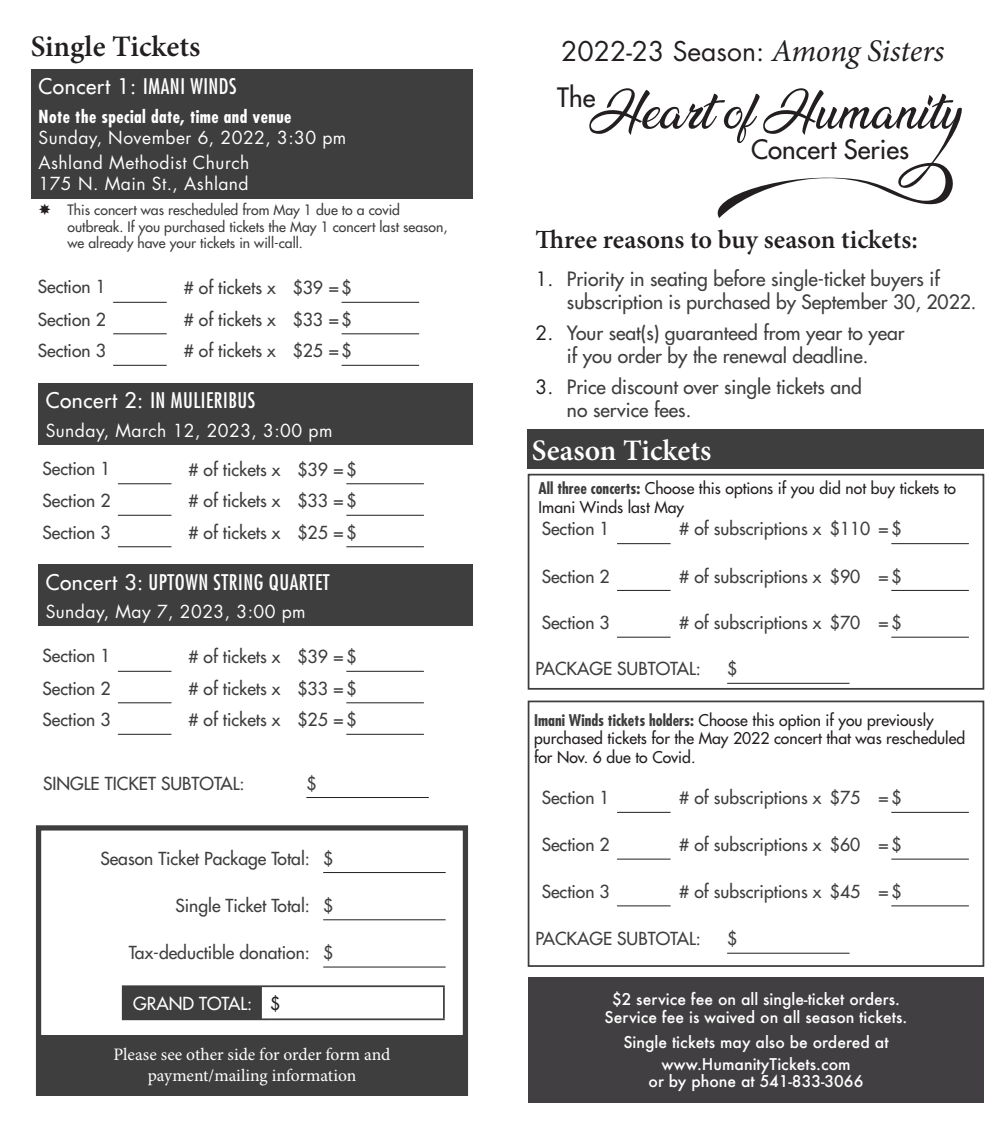
<style>
.page{position:relative;width:1008px;height:1134px;background:#fff}
.page>*{position:absolute;margin:0;border:0;box-sizing:border-box;transform-origin:0 0}
.t1{font:600 29.75px "Minion Pro";color:#231f20}
.t2{font:600 29.75px "Minion Pro";color:#fff}
.t3{font:26.43px "Futura Std";color:#231f20}
.t4{font:600 26.25px "Minion Pro";color:#231f20}
.t5{font:26.07px "Futura";color:#231f20}
.t6{font:condensed 21px "Futura Std";letter-spacing:.025em;color:#fff}
.t7{font:500 19.25px/23.1px "Futura Std";color:#3e3e3f}
.t8{font:500 17.5px "Futura Std";color:#3e3e3f}
.t9{font:17.5px/25px "Futura Std";letter-spacing:.025em;color:#fff}
.t10{font:17.5px/21px "Minion Pro";color:#fff;text-align:center}
.t11{font:700 condensed 17.5px "Futura Std";letter-spacing:.025em;color:#fff}
.t12{font:500 17.5px "Futura Std";color:#fff}
.t13{font:500 15.75px/18.9px "Futura Std";color:#231f20}
.t14{font:500 15.75px/17.5px "Futura";color:#fff;text-align:center}
.t15{font:500 14px/16.8px "Futura Std";color:#3e3e3f}
.s1{font-weight:500;font-stretch:normal}
.s2{color:#231f20}
.s3{font-family:"Minion Pro";font-style:italic;font-size:31.5px}
.s4{font-weight:400;color:#231f20}
.s5{font-weight:700;font-stretch:condensed;color:#3e3e3f}
</style>
<div class="page">
<div style="left:528px;top:474px;width:456px;height:216px;border:2px solid #3e3e3f"></div>
<div style="left:528px;top:701px;width:456px;height:266px;border:2px solid #3e3e3f"></div>
<div style="left:528px;top:429px;width:456px;height:40px;background:#3e3e3f"></div>
<div style="left:528px;top:977px;width:456px;height:125px;background:#413f41"></div>
<svg style="left:589px;top:88px;width:373px;height:130px"></svg>
<hr style="left:617px;top:543px;width:54px;height:1px;background:#231f20">
<hr style="left:617px;top:590px;width:54px;height:1px;background:#231f20">
<hr style="left:617px;top:637px;width:54px;height:1px;background:#231f20">
<hr style="left:891px;top:543px;width:78px;height:1px;background:#231f20">
<hr style="left:891px;top:590px;width:78px;height:1px;background:#231f20">
<hr style="left:891px;top:637px;width:78px;height:1px;background:#231f20">
<hr style="left:617px;top:812px;width:54px;height:1px;background:#231f20">
<hr style="left:617px;top:859px;width:54px;height:1px;background:#231f20">
<hr style="left:617px;top:905px;width:54px;height:1px;background:#231f20">
<hr style="left:891px;top:812px;width:78px;height:1px;background:#231f20">
<hr style="left:891px;top:859px;width:78px;height:1px;background:#231f20">
<hr style="left:891px;top:905px;width:78px;height:1px;background:#231f20">
<div style="left:38px;top:383px;width:434px;height:62px;background:#3e3e3f"></div>
<hr style="left:118px;top:483px;width:53px;height:1px;background:#231f20">
<hr style="left:118px;top:515px;width:53px;height:1px;background:#231f20">
<hr style="left:118px;top:546px;width:53px;height:1px;background:#231f20">
<hr style="left:346px;top:483px;width:78px;height:1px;background:#231f20">
<hr style="left:346px;top:515px;width:78px;height:1px;background:#231f20">
<hr style="left:346px;top:546px;width:78px;height:1px;background:#231f20">
<div style="left:38px;top:564px;width:434px;height:62px;background:#3e3e3f"></div>
<hr style="left:118px;top:671px;width:53px;height:1px;background:#231f20">
<hr style="left:118px;top:702px;width:53px;height:1px;background:#231f20">
<hr style="left:118px;top:734px;width:53px;height:1px;background:#231f20">
<hr style="left:346px;top:671px;width:78px;height:1px;background:#231f20">
<hr style="left:346px;top:702px;width:78px;height:1px;background:#231f20">
<hr style="left:346px;top:734px;width:78px;height:1px;background:#231f20">
<hr style="left:727px;top:683px;width:123px;height:1px;background:#231f20">
<hr style="left:727px;top:953px;width:123px;height:1px;background:#231f20">
<hr style="left:306px;top:797px;width:123px;height:1px;background:#231f20">
<hr style="left:323px;top:872px;width:123px;height:1px;background:#231f20">
<hr style="left:323px;top:919px;width:123px;height:1px;background:#231f20">
<hr style="left:323px;top:967px;width:123px;height:1px;background:#231f20">
<div style="left:123px;top:986px;width:139px;height:33px;background:#3e3e3f"></div>
<hr style="left:122px;top:985px;width:140px;height:2px;background:#3e3e3f">
<hr style="left:122px;top:987px;width:2px;height:31px;background:#3e3e3f">
<hr style="left:270px;top:985px;width:175px;height:2px;background:#3e3e3f">
<hr style="left:443px;top:987px;width:2px;height:31px;background:#3e3e3f">
<hr style="left:122px;top:1018px;width:140px;height:2px;background:#3e3e3f">
<svg style="left:262px;top:985px;width:182px;height:35px"></svg>
<hr style="left:270px;top:1018px;width:175px;height:2px;background:#3e3e3f">
<div style="left:36px;top:825px;width:432px;height:271px;border:5px solid #3e3e3f"></div>
<div style="left:38px;top:1036px;width:428px;height:57px;background:#3e3e3f"></div>
<div style="left:31px;top:69px;width:441px;height:129px;background:#3e3e3f"></div>
<hr style="left:113px;top:302px;width:54px;height:1px;background:#231f20">
<hr style="left:113px;top:333px;width:54px;height:1px;background:#231f20">
<hr style="left:113px;top:365px;width:54px;height:1px;background:#231f20">
<hr style="left:342px;top:302px;width:77px;height:1px;background:#231f20">
<hr style="left:342px;top:333px;width:77px;height:1px;background:#231f20">
<hr style="left:342px;top:365px;width:77px;height:1px;background:#231f20">
<h1 class="t1" style="left:31px;top:29px;width:171px">Single Tickets</h1>
<p class="t6" style="left:39px;top:74px;width:200px"><span class="s1">Concert 1:</span> IMANI WINDS</p>
<p class="t11" style="left:39px;top:106px;width:254px">Note the special date, time and venue</p>
<p class="t9" style="left:39px;top:126px;width:309px">Sunday, November 6, 2022, 3:30 pm<br>Ashland Methodist Church</p>
<p class="t9" style="left:39px;top:172px;width:212px">175 N. Main St., Ashland</p>
<p class="t15" style="left:68px;top:201px;width:381px">This concert was rescheduled from May 1 due to a covid outbreak. If you purchased tickets the May 1 concert last season, we already have your tickets in will-call.</p>
<p class="t8" style="left:38px;top:276px;width:70px">Section 1</p>
<p class="t8" style="left:184px;top:277px;width:170px"># of tickets x $39 = $</p>
<p class="t8" style="left:38px;top:309px;width:70px">Section 2</p>
<p class="t8" style="left:184px;top:309px;width:170px"># of tickets x $33 = $</p>
<p class="t8" style="left:38px;top:340px;width:70px">Section 3</p>
<p class="t8" style="left:184px;top:340px;width:170px"># of tickets x $25 = $</p>
<p class="t6" style="left:46px;top:388px;width:211px"><span class="s1">Concert 2:</span> IN MULIERIBUS</p>
<p class="t9" style="left:46px;top:418px;width:288px">Sunday, March 12, 2023, 3:00 pm</p>
<p class="t8" style="left:43px;top:457px;width:70px">Section 1</p>
<p class="t8" style="left:188px;top:458px;width:170px"># of tickets x $39 = $</p>
<p class="t8" style="left:43px;top:490px;width:70px">Section 2</p>
<p class="t8" style="left:188px;top:490px;width:170px"># of tickets x $33 = $</p>
<p class="t8" style="left:43px;top:521px;width:70px">Section 3</p>
<p class="t8" style="left:188px;top:521px;width:170px"># of tickets x $25 = $</p>
<p class="t6" style="left:46px;top:569px;width:286px"><span class="s1">Concert 3:</span> UPTOWN STRING QUARTET</p>
<p class="t9" style="left:46px;top:600px;width:262px">Sunday, May 7, 2023, 3:00 pm</p>
<p class="t8" style="left:43px;top:645px;width:70px">Section 1</p>
<p class="t8" style="left:188px;top:646px;width:170px"># of tickets x $39 = $</p>
<p class="t8" style="left:43px;top:678px;width:70px">Section 2</p>
<p class="t8" style="left:188px;top:678px;width:170px"># of tickets x $33 = $</p>
<p class="t8" style="left:43px;top:709px;width:70px">Section 3</p>
<p class="t8" style="left:188px;top:709px;width:170px"># of tickets x $25 = $</p>
<p class="t8" style="left:43px;top:772px;width:203px">SINGLE TICKET SUBTOTAL:</p>
<p class="t8" style="left:306px;top:772px;width:12px">$</p>
<p class="t8" style="left:100px;top:847px;width:234px">Season Ticket Package Total: $</p>
<p class="t8" style="left:175px;top:895px;width:159px">Single Ticket Total: $</p>
<p class="t8" style="left:129px;top:942px;width:206px">Tax-deductible donation: $</p>
<p class="t12" style="left:133px;top:993px;width:148px">GRAND TOTAL: <span class="s2">$</span></p>
<p class="t10" style="left:113px;top:1045px;width:279px">Please see other side for order form and payment/mailing information</p>
<h2 class="t3" style="left:561px;top:35px;width:385px">2022-23 Season: <span class="s3">Among Sisters</span></h2>
<h3 class="t5" style="left:557px;top:80px;width:40px">The</h3>
<h3 class="t5" style="left:751px;top:133px;width:160px">Concert Series</h3>
<h3 class="t4" style="left:536px;top:224px;width:384px">Three reasons to buy season tickets:</h3>
<p class="t7" style="left:567px;top:267px;width:411px;text-indent:-31px"><span class="s4">1.</span> Priority in seating before single-ticket buyers if subscription is purchased by September 30, 2022.</p>
<p class="t7" style="left:536px;top:321px;width:371px;text-align:center"><span class="s4">2.</span> Your seat(s) guaranteed from year to year if you order by the renewal deadline.</p>
<p class="t7" style="left:567px;top:375px;width:296px;text-indent:-31px"><span class="s4">3.</span> Price discount over single tickets and no service fees.</p>
<h1 class="t2" style="left:532px;top:433px;width:181px">Season Tickets</h1>
<p class="t13" style="left:539px;top:479px;width:419px"><span class="s5">All three concerts:</span> Choose this options if you did not buy tickets to<br>Imani Winds last May</p>
<p class="t8" style="left:542px;top:518px;width:70px">Section 1</p>
<p class="t8" style="left:679px;top:518px;width:224px"># of subscriptions x $110 = $</p>
<p class="t8" style="left:542px;top:565px;width:70px">Section 2</p>
<p class="t8" style="left:679px;top:565px;width:224px"># of subscriptions x $90 = $</p>
<p class="t8" style="left:542px;top:612px;width:70px">Section 3</p>
<p class="t8" style="left:679px;top:612px;width:224px"># of subscriptions x $70 = $</p>
<p class="t8" style="left:536px;top:658px;width:167px">PACKAGE SUBTOTAL:</p>
<p class="t8" style="left:727px;top:658px;width:12px">$</p>
<p class="t13" style="left:534px;top:710px;width:433px"><span class="s5">Imani Winds tickets holders:</span> Choose this option if you previously purchased tickets for the May 2022 concert that was rescheduled for Nov. 6 due to Covid.</p>
<p class="t8" style="left:542px;top:786px;width:70px">Section 1</p>
<p class="t8" style="left:679px;top:786px;width:224px"># of subscriptions x $75 = $</p>
<p class="t8" style="left:542px;top:834px;width:70px">Section 2</p>
<p class="t8" style="left:679px;top:834px;width:224px"># of subscriptions x $60 = $</p>
<p class="t8" style="left:542px;top:881px;width:70px">Section 3</p>
<p class="t8" style="left:679px;top:881px;width:224px"># of subscriptions x $45 = $</p>
<p class="t8" style="left:536px;top:928px;width:167px">PACKAGE SUBTOTAL:</p>
<p class="t8" style="left:727px;top:928px;width:12px">$</p>
<p class="t14" style="left:605px;top:990px;width:304px">$2 service fee on all single-ticket orders.<br>Service fee is waived on all season tickets.</p>
<p class="t14" style="left:623px;top:1031px;width:267px;line-height:21.5px">Single tickets may also be ordered at www.HumanityTickets.com</p>
<p class="t14" style="left:649px;top:1072px;width:216px">or by phone at 541-833-3066</p>
</div>
